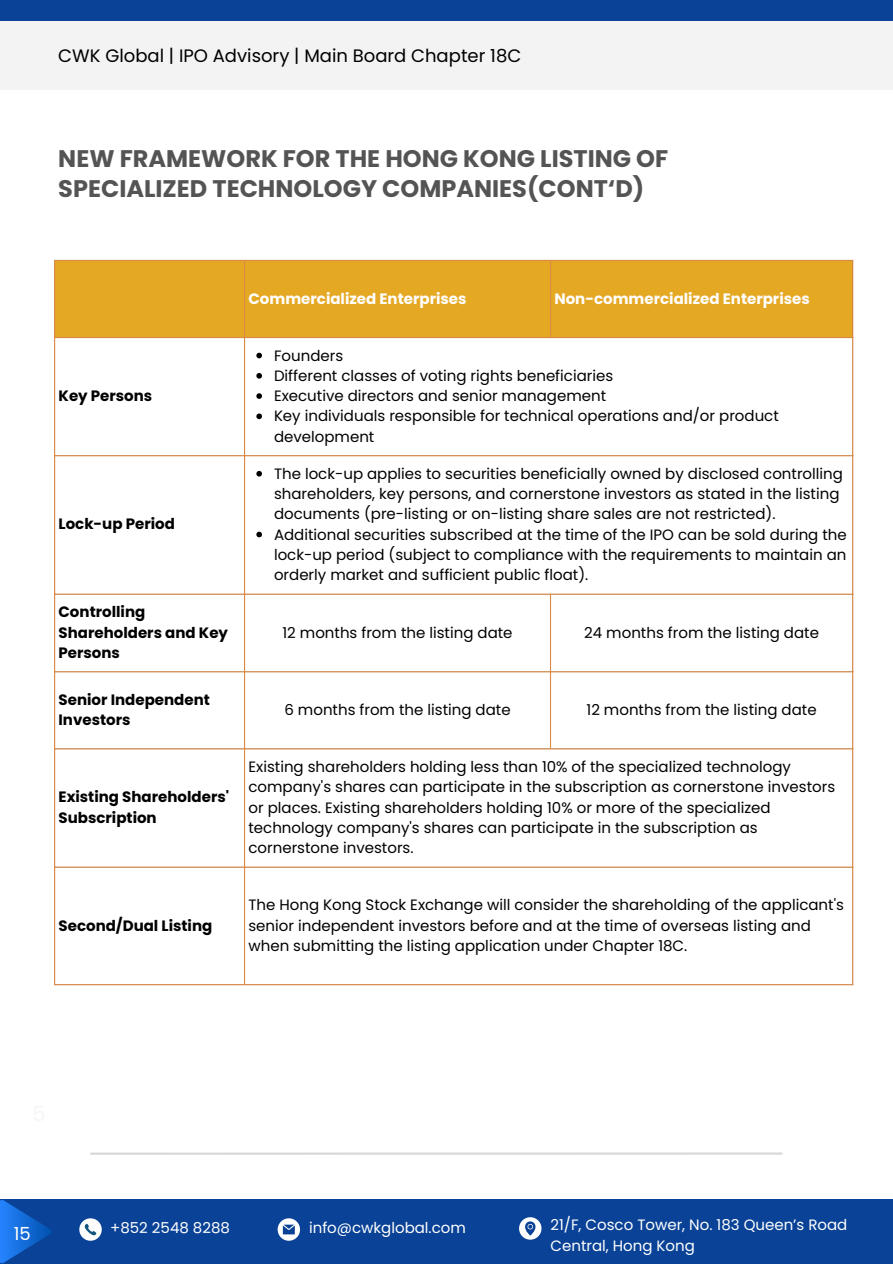
<style>
.page{position:relative;width:893px;height:1264px;background:#fff}
.page>*{position:absolute;margin:0;border:0;box-sizing:border-box;transform-origin:0 0}
.t1{font:700 24px/30.3px "Poppins";color:#545454}
.t2{font:18px "Poppins";color:#000}
.t3{font:18px "Poppins";color:#fff}
.t4{font:15px/20.2px "Poppins";color:#000}
.t5{font:700 15px/20.2px "Poppins";color:#000}
.t6{font:15px/20.2px "Poppins";color:#fff}
.t7{font:700 15px "Poppins";color:#fff}
</style>
<div class="page">
<hr style="left:90px;top:1152px;width:692px;height:2px;background:#d9d9d9">
<div style="left:0;top:0;width:892px;height:21px;background:#094296"></div>
<div style="left:0;top:21px;width:892px;height:68px;background:#f4f3f3"></div>
<div style="left:0;top:1199px;width:892px;height:64px;background:#094296"></div>
<svg style="left:79px;top:1218px;width:23px;height:22px"></svg>
<svg style="left:277px;top:1218px;width:23px;height:22px"></svg>
<svg style="left:519px;top:1217px;width:22px;height:22px"></svg>
<svg style="left:0;top:1200px;width:52px;height:63px"></svg>
<svg style="left:374px;top:634px;width:480px;height:77px"></svg>
<div style="left:55px;top:261px;width:797px;height:76px;background:#e5a823"></div>
<svg style="left:256px;top:353px;width:6px;height:5px"></svg>
<svg style="left:256px;top:373px;width:6px;height:5px"></svg>
<svg style="left:256px;top:393px;width:6px;height:6px"></svg>
<svg style="left:256px;top:413px;width:6px;height:6px"></svg>
<svg style="left:256px;top:471px;width:6px;height:5px"></svg>
<svg style="left:256px;top:531px;width:6px;height:6px"></svg>
<hr style="left:54px;top:261px;width:1px;height:723px;background:#da8a45">
<hr style="left:244px;top:261px;width:1px;height:723px;background:#da8a45">
<hr style="left:550px;top:261px;width:1px;height:76px;background:#da8a45">
<hr style="left:550px;top:594px;width:1px;height:154px;background:#da8a45">
<hr style="left:852px;top:261px;width:1px;height:723px;background:#da8a45">
<hr style="left:54px;top:260px;width:799px;height:1px;background:#da8a45">
<hr style="left:54px;top:337px;width:799px;height:1px;background:#da8a45">
<hr style="left:54px;top:455px;width:799px;height:1px;background:#da8a45">
<hr style="left:54px;top:593px;width:799px;height:1px;background:#da8a45">
<hr style="left:54px;top:671px;width:799px;height:1px;background:#da8a45">
<hr style="left:54px;top:748px;width:799px;height:1px;background:#da8a45">
<hr style="left:54px;top:866px;width:799px;height:1px;background:#da8a45">
<hr style="left:54px;top:984px;width:799px;height:1px;background:#da8a45">
<p class="t2" style="left:58px;top:44px;width:464px">CWK Global | IPO Advisory | Main Board Chapter 18C</p>
<p class="t1" style="left:58px;top:143px;width:611px">NEW FRAMEWORK FOR THE HONG KONG LISTING OF<br>SPECIALIZED TECHNOLOGY COMPANIES(CONT‘D)</p>
<p class="t5" style="left:59px;top:386px;width:95px">Key Persons</p>
<p class="t5" style="left:59px;top:514px;width:118px">Lock-up Period</p>
<p class="t5" style="left:59px;top:602px;width:171px">Controlling<br>Shareholders and Key<br>Persons</p>
<p class="t7" style="left:248px;top:288px;width:219px">Commercialized Enterprises</p>
<p class="t7" style="left:554px;top:288px;width:257px">Non-commercialized Enterprises</p>
<p class="t4" style="left:274px;top:345px;width:71px">Founders</p>
<p class="t4" style="left:274px;top:365px;width:341px">Different classes of voting rights beneficiaries</p>
<p class="t4" style="left:274px;top:386px;width:334px">Executive directors and senior management</p>
<p class="t4" style="left:274px;top:406px;width:506px">Key individuals responsible for technical operations and/or product development</p>
<p class="t4" style="left:274px;top:463px;width:570px">The lock-up applies to securities beneficially owned by disclosed controlling shareholders, key persons, and cornerstone investors as stated in the listing documents (pre-listing or on-listing share sales are not restricted).</p>
<p class="t4" style="left:274px;top:524px;width:574px;text-align:justify">Additional securities subscribed at the time of the IPO can be sold during the lock-up period (subject to compliance with the requirements to maintain an orderly market and sufficient public float).</p>
<p class="t4" style="left:282px;top:622px;width:231px">12 months from the listing date</p>
<p class="t4" style="left:584px;top:622px;width:236px">24 months from the listing date</p>
<p class="t5" style="left:59px;top:689px;width:153px">Senior Independent<br>Investors</p>
<p class="t4" style="left:284px;top:699px;width:228px">6 months from the listing date</p>
<p class="t4" style="left:586px;top:699px;width:231px">12 months from the listing date</p>
<p class="t5" style="left:59px;top:787px;width:172px">Existing Shareholders'<br>Subscription</p>
<p class="t5" style="left:59px;top:915px;width:155px">Second/Dual Listing</p>
<p class="t4" style="left:248px;top:756px;width:588px">Existing shareholders holding less than 10% of the specialized technology company's shares can participate in the subscription as cornerstone investors or places. Existing shareholders holding 10% or more of the specialized technology company's shares can participate in the subscription as cornerstone investors.</p>
<p class="t4" style="left:248px;top:895px;width:597px">The Hong Kong Stock Exchange will consider the shareholding of the applicant's senior independent investors before and at the time of overseas listing and when submitting the listing application under Chapter 18C.</p>
<p class="t3" style="left:14px;top:1221px;width:19px">15</p>
<h1 class="t6" style="left:110px;top:1217px;width:121px">+852 2548 8288</h1>
<p class="t6" style="left:309px;top:1217px;width:158px">info@cwkglobal.com</p>
<p class="t6" style="left:550px;top:1214px;width:298px">21/F, Cosco Tower, No. 183 Queen’s Road<br>Central, Hong Kong</p>
</div>
